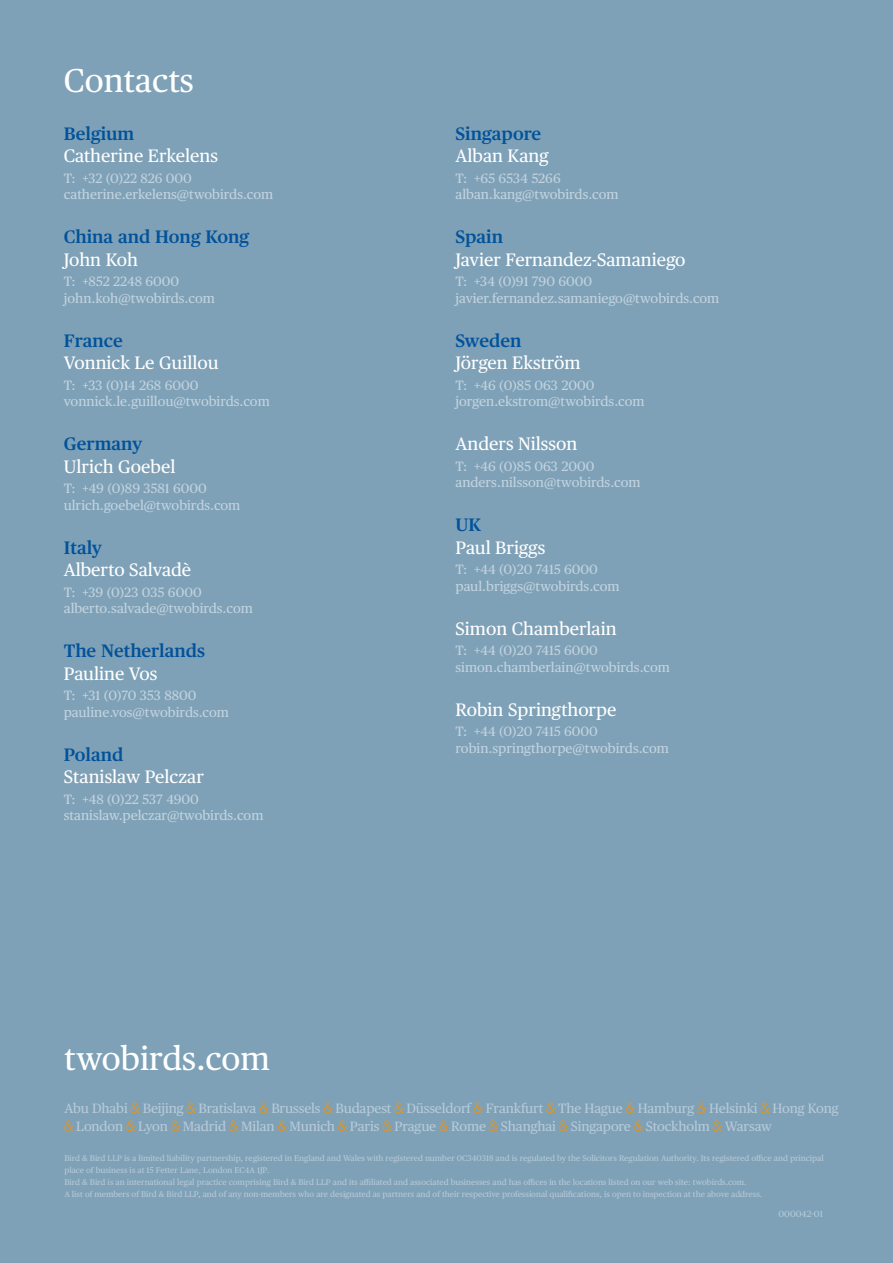
<style>
.page{position:relative;width:893px;height:1263px;background:#7ea1b7}
.page>*{position:absolute;margin:0;border:0;box-sizing:border-box;transform-origin:0 0}
.seond_title{font:33px "Publico Text";color:#fff}
.contact_country{font:18px/22.5px "Publico Text";color:#fff}
.contact_country-2{font:600 18px/22.5px "Publico Text";color:#01529a}
.phone{font:13.5px/16.5px "Publico Text";color:#c3d3df}
.t1{font:13.5px/18px "Publico Text";letter-spacing:-.01em;color:#b7cad8}
.t2{font:9px "Publico Text";color:#b7cad8}
.t3{font:8.25px/12px "Publico Text";color:#b7cad8}
.s1{font-weight:600;color:#01529a}
.s2{font-weight:400;color:#fff}
.s3{font-family:"Bird and Bird Ampersand";color:#e89418}
</style>
<div class="page">
<p class="seond_title" style="left:64px;top:56px;width:132px">Contacts</p>
<p class="contact_country" style="left:64px;top:121px;width:156px"><span class="s1">Belgium<br></span>Catherine Erkelens</p>
<p class="phone" style="left:64px;top:169px;width:211px">T: +32 (0)22 826 000 catherine.erkelens@twobirds.com</p>
<p class="contact_country-2" style="left:64px;top:224px;width:187px">China and Hong Kong<br><span class="s2">John Koh</span></p>
<p class="phone" style="left:64px;top:272px;width:153px">T: +852 2248 6000 john.koh@twobirds.com</p>
<p class="contact_country" style="left:64px;top:328px;width:156px"><span class="s1">France<br></span>Vonnick Le Guillou</p>
<p class="phone" style="left:64px;top:376px;width:208px">T: +33 (0)14 268 6000 vonnick.le.guillou@twobirds.com</p>
<p class="contact_country" style="left:64px;top:431px;width:113px"><span class="s1">Germany<br></span>Ulrich Goebel</p>
<p class="phone" style="left:64px;top:480px;width:178px">T: +49 (0)89 3581 6000 ulrich.goebel@twobirds.com</p>
<p class="contact_country" style="left:64px;top:535px;width:129px"><span class="s1">Italy<br></span>Alberto Salvadè</p>
<p class="phone" style="left:64px;top:583px;width:191px">T: +39 (0)23 035 6000 alberto.salvade@twobirds.com</p>
<p class="contact_country-2" style="left:64px;top:638px;width:143px">The Netherlands<br><span class="s2">Pauline Vos</span></p>
<p class="phone" style="left:64px;top:687px;width:167px">T: +31 (0)70 353 8800 pauline.vos@twobirds.com</p>
<p class="contact_country" style="left:64px;top:742px;width:142px"><span class="s1">Poland<br></span>Stanislaw Pelczar</p>
<p class="phone" style="left:64px;top:790px;width:201px">T: +48 (0)22 537 4900 stanislaw.pelczar@twobirds.com</p>
<p class="seond_title" style="left:64px;top:1033px;width:207px">twobirds.com</p>
<p class="contact_country-2" style="left:455px;top:121px;width:95px">Singapore<br><span class="s2">Alban Kang</span></p>
<p class="phone" style="left:455px;top:169px;width:165px">T: +65 6534 5266 alban.kang@twobirds.com</p>
<p class="contact_country" style="left:455px;top:224px;width:231px"><span class="s1">Spain<br></span>Javier Fernandez-Samaniego</p>
<p class="phone" style="left:455px;top:272px;width:265px">T: +34 (0)91 790 6000 javier.fernandez.samaniego@twobirds.com</p>
<p class="contact_country" style="left:455px;top:328px;width:127px"><span class="s1">Sweden<br></span>Jörgen Ekström</p>
<p class="phone" style="left:455px;top:376px;width:191px">T: +46 (0)85 063 2000 jorgen.ekstrom@twobirds.com</p>
<p class="contact_country" style="left:455px;top:431px;width:123px">Anders Nilsson</p>
<p class="phone" style="left:455px;top:457px;width:187px">T: +46 (0)85 063 2000 anders.nilsson@twobirds.com</p>
<p class="contact_country" style="left:455px;top:512px;width:91px"><span class="s1">UK<br></span>Paul Briggs</p>
<p class="phone" style="left:455px;top:561px;width:166px">T: +44 (0)20 7415 6000 paul.briggs@twobirds.com</p>
<p class="contact_country" style="left:455px;top:616px;width:163px">Simon Chamberlain</p>
<p class="phone" style="left:455px;top:642px;width:216px">T: +44 (0)20 7415 6000 simon.chamberlain@twobirds.com</p>
<p class="contact_country" style="left:455px;top:697px;width:162px">Robin Springthorpe</p>
<p class="phone" style="left:455px;top:723px;width:215px">T: +44 (0)20 7415 6000 robin.springthorpe@twobirds.com</p>
<p class="t1" style="left:64px;top:1098px;width:776px">Abu Dhabi <span class="s3">&amp;</span> Beijing <span class="s3">&amp;</span> Bratislava <span class="s3">&amp;</span> Brussels <span class="s3">&amp;</span> Budapest <span class="s3">&amp;</span> Düsseldorf <span class="s3">&amp;</span> Frankfurt <span class="s3">&amp;</span> The Hague <span class="s3">&amp;</span> Hamburg <span class="s3">&amp;</span> Helsinki <span class="s3">&amp;</span> Hong Kong <span class="s3">&amp;</span> London <span class="s3">&amp;</span> Lyon <span class="s3">&amp;</span> Madrid <span class="s3">&amp;</span> Milan <span class="s3">&amp;</span> Munich <span class="s3">&amp;</span> Paris <span class="s3">&amp;</span> Prague <span class="s3">&amp;</span> Rome <span class="s3">&amp;</span> Shanghai <span class="s3">&amp;</span> Singapore <span class="s3">&amp;</span> Stockholm <span class="s3">&amp;</span> Warsaw</p>
<p class="t3" style="left:64px;top:1151px;width:761px">Bird &amp; Bird LLP is a limited liability partnership, registered in England and Wales with registered number 0C340318 and is regulated by the Solicitors Regulation Authority. Its registered office and principal place of business is at 15 Fetter Lane, London EC4A 1JP.</p>
<p class="t3" style="left:64px;top:1175px;width:684px">Bird &amp; Bird is an international legal practice comprising Bird &amp; Bird LLP and its affiliated and associated businesses and has offices in the locations listed on our web site: twobirds.com.</p>
<p class="t3" style="left:64px;top:1187px;width:699px">A list of members of Bird &amp; Bird LLP, and of any non-members who are designated as partners and of their respective professional qualifications, is open to inspection at the above address.</p>
<p class="t2" style="left:778px;top:1207px;width:46px">000042-01</p>
</div>
